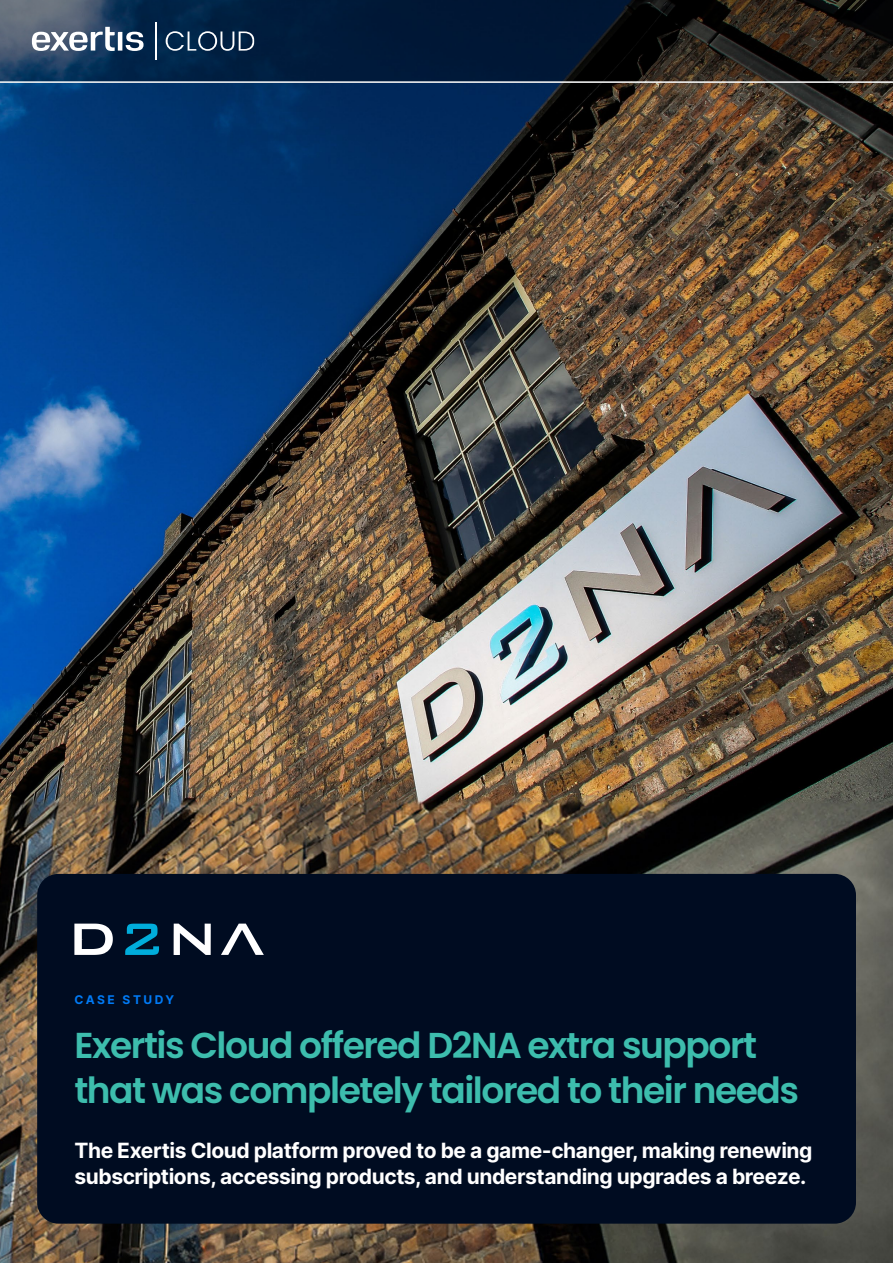
<style>
.page{position:relative;width:893px;height:1263px;background:#fff}
.page>*{position:absolute;margin:0;border:0;box-sizing:border-box;transform-origin:0 0}
.t1{font:600 36px/45px "Poppins";letter-spacing:-.04em;color:#3dbdad}
.t2{font:700 21px/25.8px "Inter";letter-spacing:-.02em;color:#fff}
.t3{font:700 12px "Inter";letter-spacing:.21em;color:#007af5}
</style>
<div class="page">
<img style="left:0;top:83px;width:893px;height:1180px">
<svg style="left:0;top:0;width:893px;height:83px;background:#152436"></svg>
<svg style="left:32px;top:27px;width:112px;height:24px"></svg>
<hr style="left:155px;top:22px;width:2px;height:38px;background:#fff">
<svg style="left:166px;top:31px;width:88px;height:20px;background:#3b5570"></svg>
<div style="left:37px;top:874px;width:819px;height:350px;background:#000c21;border-radius:21px"></div>
<svg style="left:125px;top:924px;width:34px;height:31px"></svg>
<svg style="left:174px;top:923px;width:37px;height:32px"></svg>
<svg style="left:74px;top:923px;width:39px;height:32px"></svg>
<svg style="left:221px;top:923px;width:43px;height:32px"></svg>
<p class="t3" style="left:74px;top:991px;width:101px">CASE STUDY</p>
<h1 class="t1" style="left:74px;top:1023px;width:726px">Exertis Cloud offered D2NA extra support that was completely tailored to their needs</h1>
<p class="t2" style="left:74px;top:1137px;width:740px">The Exertis Cloud platform proved to be a game-changer, making renewing subscriptions, accessing products, and understanding upgrades a breeze.</p>
</div>
